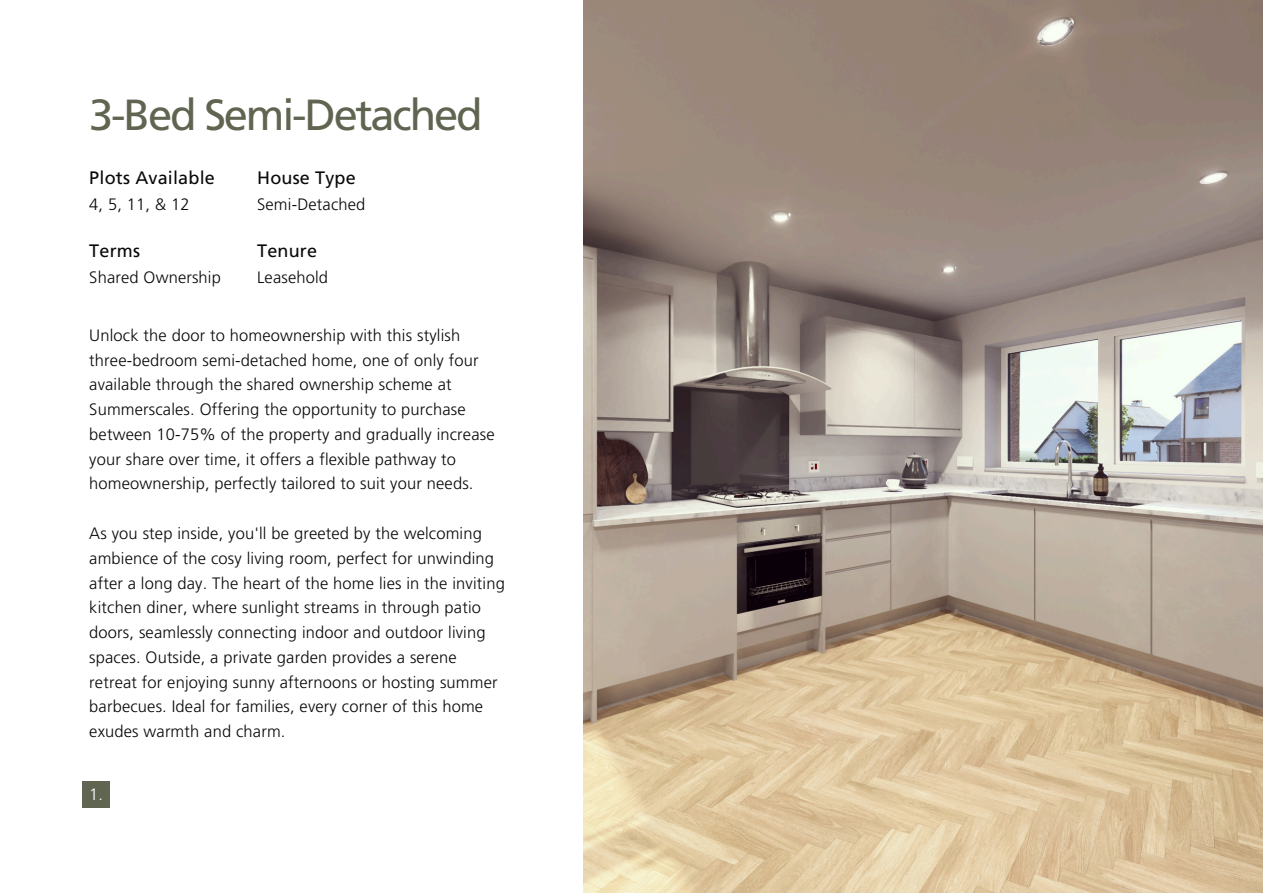
<style>
.page{position:relative;width:1263px;height:894px;background:#fff}
.page>*{position:absolute;margin:0;border:0;box-sizing:border-box;transform-origin:0 0}
.t1{font:43.5px "Frutiger LT Pro";letter-spacing:-.05em;color:#5f6550}
.t2{font:18px "Frutiger LT Pro";letter-spacing:.01em;color:#090909}
.t3{font:300 16.5px/24.8px "Frutiger LT Pro";letter-spacing:.01em;color:#090909}
.t4{font:300 16.5px "Frutiger LT Pro";color:#fefefe}
</style>
<div class="page">
<div style="left:83px;top:781px;width:27px;height:26px;background:#5f6550"></div>
<img style="left:583px;top:0;width:680px;height:892px">
<p class="t1" style="left:89px;top:88px;width:395px">3-Bed Semi-Detached</p>
<p class="t2" style="left:89px;top:167px;width:127px">Plots Available</p>
<p class="t3" style="left:89px;top:192px;width:102px">4, 5, 11, &amp; 12</p>
<p class="t2" style="left:89px;top:240px;width:52px">Terms</p>
<p class="t3" style="left:89px;top:265px;width:133px">Shared Ownership</p>
<p class="t2" style="left:257px;top:167px;width:100px">House Type</p>
<p class="t3" style="left:257px;top:192px;width:110px">Semi-Detached</p>
<p class="t2" style="left:257px;top:240px;width:61px">Tenure</p>
<p class="t3" style="left:257px;top:265px;width:72px">Leasehold</p>
<h1 class="t3" style="left:89px;top:322px;width:407px">Unlock the door to homeownership with this stylish three-bedroom semi-detached home, one of only four available through the shared ownership scheme at Summerscales. Offering the opportunity to purchase between 10-75% of the property and gradually increase your share over time, it offers a flexible pathway to homeownership, perfectly tailored to suit your needs.</h1>
<p class="t3" style="left:89px;top:520px;width:417px">As you step inside, you'll be greeted by the welcoming ambience of the cosy living room, perfect for unwinding after a long day. The heart of the home lies in the inviting kitchen diner, where sunlight streams in through patio doors, seamlessly connecting indoor and outdoor living spaces. Outside, a private garden provides a serene retreat for enjoying sunny afternoons or hosting summer barbecues. Ideal for families, every corner of this home exudes warmth and charm.</p>
<p class="t4" style="left:89px;top:784px;width:15px">1.</p>
</div>
